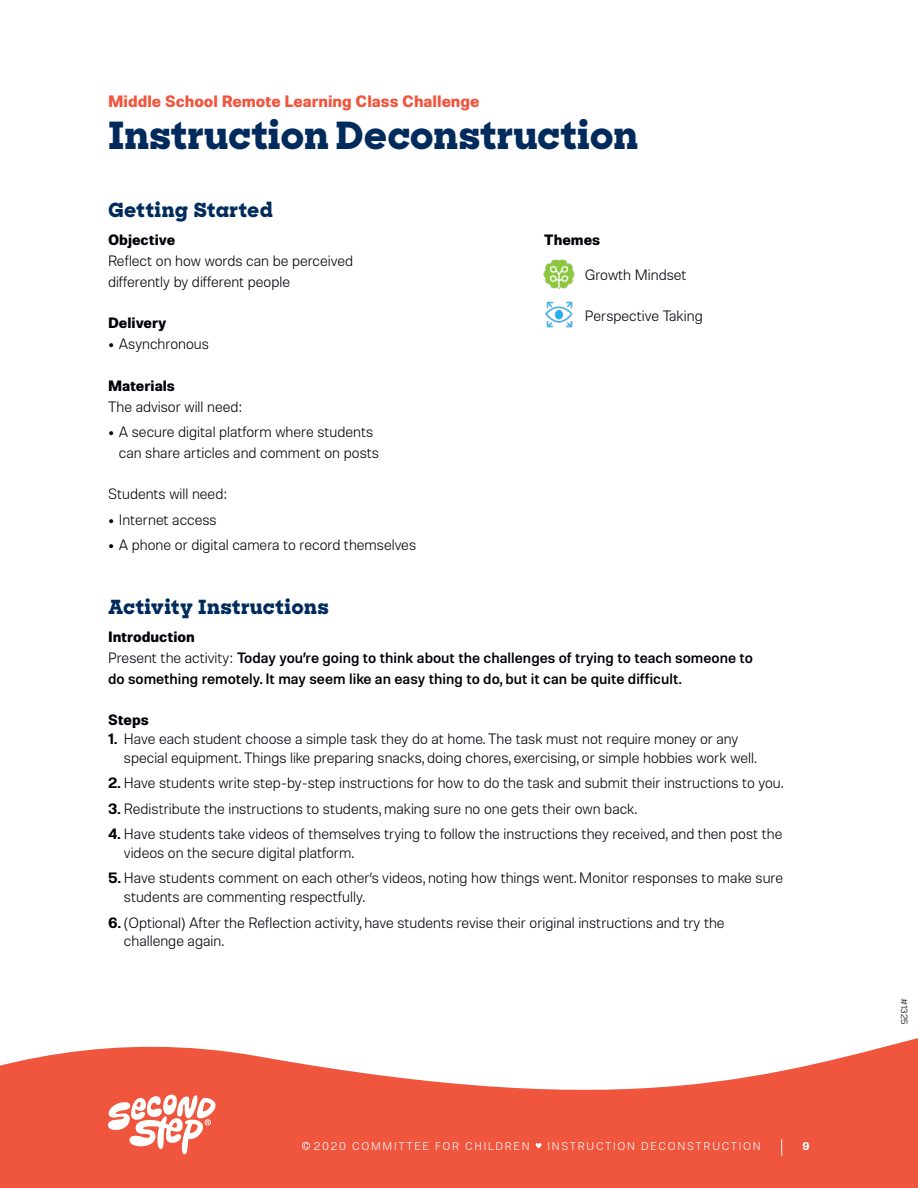
<style>
.page{position:relative;width:918px;height:1188px;background:#fff}
.page>*{position:absolute;margin:0;border:0;box-sizing:border-box;transform-origin:0 0}
._03_header-grades{font:800 37.5px "Sharp Slab";letter-spacing:-.005em;color:#002b5c}
._04B_Second_Header{font:800 19.5px "Sharp Slab";letter-spacing:.02em;color:#002b5c}
._03_header-grades-2{font:700 16.5px "Molde";color:#f0553e}
._07_Subhead_small{font:300 15px/18.8px "Molde";color:#000008}
._06_body-text{font:500 15px/21px "Molde";color:#000008}
._06_body-text-2{font:300 15px "Molde";color:#000008}
._07_Subhead_small-2{font:700 15px "Molde";color:#000008}
.t1{font:300 11.25px "Molde";letter-spacing:.15em;color:#fff}
.t2{font:600 11.25px "Molde";color:#fff}
._08_LEGAL_TEXT{font:300 9px "Molde";color:#000008}
.s1{font-family:"Sharp Slab";font-weight:800}
.s2{font-weight:300}
.s3{font-weight:600}
</style>
<div class="page">
<svg style="left:0;top:1038px;width:918px;height:150px;fill:#f0553e"></svg>
<img style="left:543px;top:259px;width:32px;height:30px">
<img style="left:545px;top:301px;width:28px;height:27px">
<svg style="left:781px;top:1139px;width:1px;height:17px"></svg>
<svg style="left:108px;top:1095px;width:108px;height:59px"></svg>
<svg style="left:302px;top:1142px;width:8px;height:8px"></svg>
<svg style="left:536px;top:1143px;width:6px;height:5px"></svg>
<p class="_03_header-grades-2" style="left:108px;top:90px;width:373px">Middle School Remote Learning Class Challenge</p>
<p class="_03_header-grades" style="left:108px;top:109px;width:532px">Instruction Deconstruction</p>
<p class="_04B_Second_Header" style="left:108px;top:196px;width:167px">Getting Started</p>
<p class="_07_Subhead_small-2" style="left:108px;top:230px;width:69px">Objective</p>
<p class="_07_Subhead_small" style="left:108px;top:250px;width:247px;line-height:21px">Reflect on how words can be perceived differently by different people</p>
<p class="_07_Subhead_small-2" style="left:108px;top:313px;width:60px">Delivery</p>
<p class="_07_Subhead_small" style="left:108px;top:334px;width:102px"><span class="s1">•</span> Asynchronous</p>
<p class="_07_Subhead_small-2" style="left:108px;top:375px;width:69px">Materials</p>
<p class="_06_body-text-2" style="left:108px;top:397px;width:136px">The advisor will need:</p>
<p class="_07_Subhead_small" style="left:119px;top:421px;width:262px;line-height:21px;text-indent:-11px"><span class="s1">•</span> A secure digital platform where students can share articles and comment on posts</p>
<p class="_06_body-text-2" style="left:108px;top:485px;width:121px">Students will need:</p>
<p class="_07_Subhead_small" style="left:108px;top:510px;width:110px"><span class="s1">•</span> Internet access</p>
<p class="_07_Subhead_small" style="left:108px;top:535px;width:310px"><span class="s1">•</span> A phone or digital camera to record themselves</p>
<p class="_07_Subhead_small-2" style="left:544px;top:230px;width:57px">Themes</p>
<p class="_06_body-text-2" style="left:585px;top:265px;width:103px">Growth Mindset</p>
<p class="_06_body-text-2" style="left:585px;top:306px;width:119px">Perspective Taking</p>
<p class="_04B_Second_Header" style="left:108px;top:593px;width:222px">Activity Instructions</p>
<p class="_07_Subhead_small-2" style="left:108px;top:627px;width:88px">Introduction</p>
<p class="_06_body-text" style="left:108px;top:646px;width:647px"><span class="s2">Present the activity:</span> Today you’re going to think about the challenges of trying to teach someone to do something remotely. It may seem like an easy thing to do, but it can be quite difficult.</p>
<p class="_07_Subhead_small-2" style="left:108px;top:710px;width:42px">Steps</p>
<p class="_07_Subhead_small" style="left:124px;top:729px;width:634px;text-indent:-16px"><span class="s3">1.</span> Have each student choose a simple task they do at home. The task must not require money or any special equipment. Things like preparing snacks, doing chores, exercising, or simple hobbies work well.</p>
<p class="_07_Subhead_small" style="left:108px;top:773px;width:677px"><span class="s3">2.</span> Have students write step-by-step instructions for how to do the task and submit their instructions to you.</p>
<p class="_07_Subhead_small" style="left:108px;top:799px;width:530px"><span class="s3">3.</span> Redistribute the instructions to students, making sure no one gets their own back.</p>
<p class="_07_Subhead_small" style="left:124px;top:824px;width:660px;text-indent:-16px"><span class="s3">4.</span> Have students take videos of themselves trying to follow the instructions they received, and then post the videos on the secure digital platform.</p>
<p class="_07_Subhead_small" style="left:124px;top:868px;width:661px;text-indent:-16px"><span class="s3">5.</span> Have students comment on each other’s videos, noting how things went. Monitor responses to make sure students are commenting respectfully.</p>
<p class="_07_Subhead_small" style="left:124px;top:913px;width:602px;text-indent:-16px"><span class="s3">6.</span> (Optional) After the Reflection activity, have students revise their original instructions and try the challenge again.</p>
<p class="t1" style="left:314px;top:1139px;width:217px">2020 COMMITTEE FOR CHILDREN</p>
<p class="t1" style="left:548px;top:1139px;width:215px">INSTRUCTION DECONSTRUCTION</p>
<p class="t2" style="left:802px;top:1138px;width:9px">9</p>
<p class="_08_LEGAL_TEXT" style="left:910px;top:998px;width:28px;rotate:90deg">#1325</p>
</div>
